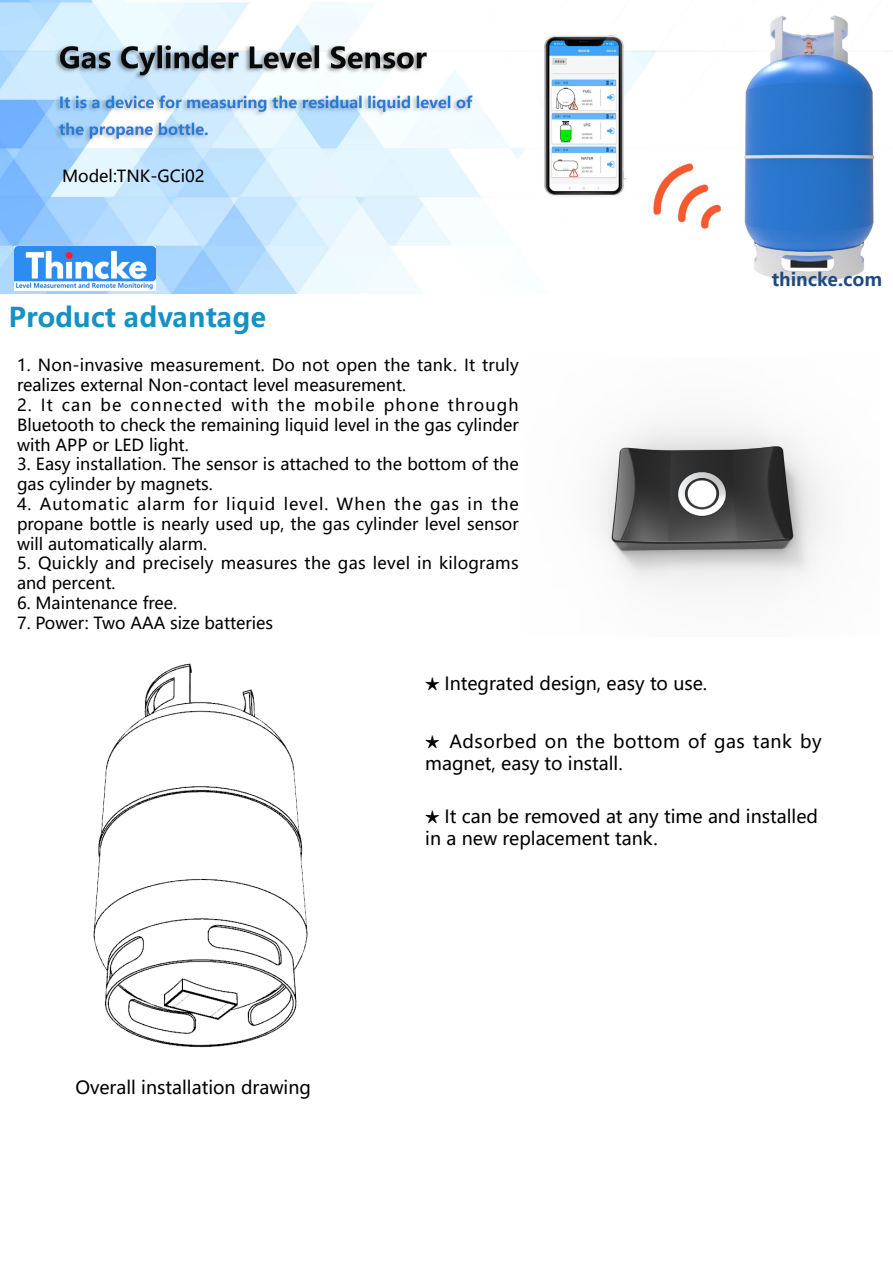
<style>
.page{position:relative;width:893px;height:1263px;background:#fff}
.page>*{position:absolute;margin:0;border:0;box-sizing:border-box;transform-origin:0 0}
.t1{font:700 27px "Microsoft Ya Hei";color:#1591c5}
.t2{font:18px/21.6px "Microsoft Ya Hei";color:#000}
.t3{font:18px/21.6px "Microsoft Ya Hei";letter-spacing:.025em;color:#000}
.t4{font:700 18px "Microsoft Ya Hei";color:#1e4b82}
.t5{font:16.5px/19.8px "Microsoft Ya Hei";color:#000}
</style>
<div class="page">
<img style="left:0;top:0;width:875px;height:293px">
<img style="left:15px;top:247px;width:141px;height:43px">
<img style="left:93px;top:663px;width:215px;height:385px">
<img style="left:599px;top:422px;width:228px;height:165px">
<p class="t5" style="left:62px;top:166px;width:144px">Model:TNK-GCi02</p>
<h1 class="t1" style="left:9px;top:299px;width:259px">Product advantage</h1>
<p class="t5" style="left:17px;top:355px;width:503px">1. Non-invasive measurement. Do not open the tank. It truly realizes external Non-contact level measurement.</p>
<p class="t5" style="left:17px;top:395px;width:503px;text-align:justify">2. It can be connected with the mobile phone through Bluetooth to check the remaining liquid level in the gas cylinder with APP or LED light.</p>
<p class="t5" style="left:17px;top:454px;width:503px">3. Easy installation. The sensor is attached to the bottom of the gas cylinder by magnets.</p>
<p class="t5" style="left:17px;top:494px;width:503px;text-align:justify">4. Automatic alarm for liquid level. When the gas in the propane bottle is nearly used up, the gas cylinder level sensor will automatically alarm.</p>
<p class="t5" style="left:17px;top:553px;width:503px">5. Quickly and precisely measures the gas level in kilograms and percent.</p>
<p class="t5" style="left:17px;top:593px;width:162px">6. Maintenance free.</p>
<p class="t5" style="left:17px;top:612px;width:258px">7. Power: Two AAA size batteries</p>
<p class="t4" style="left:772px;top:266px;width:112px">thincke.com</p>
<p class="t2" style="left:75px;top:1076px;width:237px">Overall installation drawing</p>
<p class="t2" style="left:425px;top:672px;width:284px">★ Integrated design, easy to use.</p>
<p class="t3" style="left:425px;top:730px;width:398px">★ Adsorbed on the bottom of gas tank by magnet, easy to install.</p>
<p class="t2" style="left:425px;top:805px;width:394px">★ It can be removed at any time and installed in a new replacement tank.</p>
</div>
